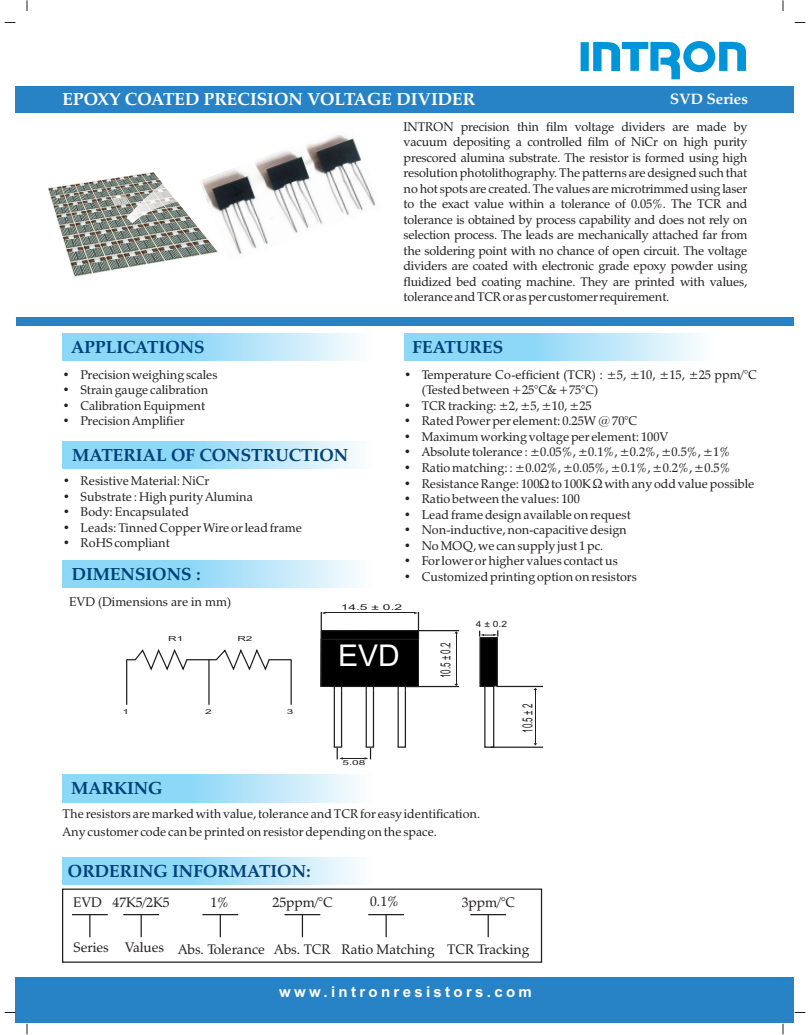
<style>
.page{position:relative;width:810px;height:1035px;background:#fff}
.page>*{position:absolute;margin:0;border:0;box-sizing:border-box;transform-origin:0 0}
.t1{font:30px "Arial";color:#fff}
.t2{font:700 17.5px "Zapf Calligraphic 801 BT";color:#004279}
.t3{font:700 17.5px "Zapf Calligraphic 801 BT";color:#fff}
.t4{font:700 15px "Arial";letter-spacing:.22em;color:#fff}
.t5{font:700 15px "Zapf Calligraphic 801 BT";color:#fff}
.t6{font:13.88px "Arial";color:#231f20;scale:.58 1}
.t7{font:13.75px "Zapf Calligraphic 801 BT";color:#231f20}
.t8{font:12.5px/15.5px "Zapf Calligraphic 801 BT";color:#231f20}
.t9{font:8.62px "Arial";color:#231f20;scale:1.19 1}
.t10{font:8px "Arial";color:#231f20;scale:1.72 1}
.t11{font:6.88px "Arial";color:#231f20;scale:1.72 1}
.s1{font-family:"Book Antiqua";font-size:13.12px}
</style>
<div class="page">
<div style="left:16px;top:977px;width:778px;height:46px;background:#2783c5"></div>
<svg style="left:581px;top:41px;width:165px;height:38px"></svg>
<div style="left:16px;top:317px;width:778px;height:9px;background:#2783c5"></div>
<img style="left:48px;top:176px;width:153px;height:101px">
<img style="left:127px;top:172px;width:74px;height:51px">
<div style="left:16px;top:86px;width:778px;height:26px;background:#2783c5"></div>
<svg style="left:62px;top:888px;width:481px;height:75px"></svg>
<hr style="left:72px;top:914px;width:36px;height:1px;background:#231f20">
<svg style="left:89px;top:915px;width:1px;height:22px"></svg>
<hr style="left:123px;top:914px;width:36px;height:1px;background:#231f20">
<svg style="left:141px;top:915px;width:1px;height:22px"></svg>
<hr style="left:202px;top:914px;width:36px;height:1px;background:#231f20">
<svg style="left:220px;top:915px;width:1px;height:22px"></svg>
<hr style="left:285px;top:914px;width:35px;height:1px;background:#231f20">
<svg style="left:302px;top:915px;width:1px;height:22px"></svg>
<hr style="left:368px;top:914px;width:36px;height:1px;background:#231f20">
<svg style="left:386px;top:915px;width:1px;height:22px"></svg>
<hr style="left:470px;top:914px;width:36px;height:1px;background:#231f20">
<svg style="left:488px;top:915px;width:1px;height:22px"></svg>
<svg style="left:126px;top:649px;width:166px;height:23px"></svg>
<hr style="left:126px;top:660px;width:1px;height:45px;background:#231f20">
<hr style="left:208px;top:660px;width:2px;height:45px;background:#231f20">
<hr style="left:291px;top:660px;width:1px;height:45px;background:#231f20">
<hr style="left:456px;top:633px;width:1px;height:51px;background:#231f20">
<hr style="left:413px;top:630px;width:46px;height:1px;background:#231f20">
<hr style="left:407px;top:686px;width:52px;height:1px;background:#231f20">
<svg style="left:337px;top:748px;width:34px;height:12px"></svg>
<div style="left:398px;top:690px;width:8px;height:58px;border:1px solid #231f20"></div>
<div style="left:366px;top:690px;width:8px;height:58px;border:1px solid #231f20"></div>
<div style="left:334px;top:690px;width:8px;height:58px;border:1px solid #231f20"></div>
<hr style="left:497px;top:686px;width:46px;height:1px;background:#231f20">
<hr style="left:491px;top:747px;width:52px;height:1px;background:#231f20">
<hr style="left:535px;top:690px;width:1px;height:53px;background:#231f20">
<svg style="left:320px;top:612px;width:99px;height:79px"></svg>
<svg style="left:479px;top:630px;width:19px;height:118px"></svg>
<img style="left:201px;top:134px;width:175px;height:121px">
<h2 class="t3" style="left:63px;top:92px;width:414px">EPOXY COATED PRECISION VOLTAGE DIVIDER</h2>
<p class="t5" style="left:670px;top:93px;width:79px">SVD Series</p>
<p class="t8" style="left:404px;top:120px;width:345px;text-align:justify">INTRON precision thin film voltage dividers are made by vacuum depositing a controlled film of NiCr on high purity prescored alumina substrate. The resistor is formed using high resolution photolithography. The patterns are designed such that no hot spots are created. The values are microtrimmed using laser to the exact value within a tolerance of 0.05%. The TCR and tolerance is obtained by process capability and does not rely on selection process. The leads are mechanically attached far from the soldering point with no chance of open circuit. The voltage dividers are coated with electronic grade epoxy powder using fluidized bed coating machine. They are printed with values, toleranceandTCRorasper customerrequirement.</p>
<h2 class="t2" style="left:71px;top:340px;width:135px">APPLICATIONS</h2>
<h2 class="t2" style="left:412px;top:340px;width:92px">FEATURES</h2>
<p class="t8" style="left:63px;top:368px;width:156px">• Precision weighing scales</p>
<p class="t8" style="left:63px;top:383px;width:147px">• Strain gauge calibration</p>
<p class="t8" style="left:63px;top:399px;width:144px">• Calibration Equipment</p>
<p class="t8" style="left:63px;top:414px;width:124px">• Precision Amplifier</p>
<h2 class="t2" style="left:72px;top:448px;width:278px">MATERIAL OF CONSTRUCTION</h2>
<p class="t8" style="left:63px;top:474px;width:148px">• Resistive Material: NiCr</p>
<p class="t8" style="left:63px;top:490px;width:191px">• Substrate : High purity Alumina</p>
<p class="t8" style="left:63px;top:505px;width:128px">• Body: Encapsulated</p>
<p class="t8" style="left:63px;top:521px;width:241px">• Leads: Tinned Copper Wire or lead frame</p>
<p class="t8" style="left:63px;top:536px;width:108px">• RoHS compliant</p>
<h2 class="t2" style="left:72px;top:567px;width:131px">DIMENSIONS :</h2>
<p class="t8" style="left:422px;top:368px;width:337px;text-indent:-18px">• Temperature Co-efficient (TCR) : ±5, ±10, ±15, ±25 ppm/°C (Tested between +25°C&amp; +75°C)</p>
<p class="t8" style="left:404px;top:399px;width:189px">• TCR tracking: ±2, ±5, ±10, ±25</p>
<p class="t8" style="left:404px;top:414px;width:235px">• Rated Power per element: 0.25W @ 70°C</p>
<p class="t8" style="left:404px;top:430px;width:266px">• Maximum working voltage per element: 100V</p>
<p class="t8" style="left:404px;top:445px;width:328px">• Absolute tolerance : ±0.05%, ±0.1%, ±0.2%, ±0.5%, ±1%</p>
<p class="t8" style="left:404px;top:461px;width:328px">• Ratio matching: : ±0.02%, ±0.05%, ±0.1%, ±0.2%, ±0.5%</p>
<p class="t8" style="left:404px;top:477px;width:352px">• Resistance Range: 100<span class="s1">Ù</span>to 100K <span class="s1">Ù</span> with any odd value possible</p>
<p class="t8" style="left:404px;top:492px;width:177px">• Ratio between the values: 100</p>
<p class="t8" style="left:404px;top:508px;width:228px">• Lead frame design available on request</p>
<p class="t8" style="left:404px;top:523px;width:224px">• Non-inductive, non-capacitive design</p>
<p class="t8" style="left:404px;top:539px;width:201px">• No MOQ, we can supply just 1 pc.</p>
<p class="t8" style="left:404px;top:554px;width:215px">• For lower or higher values contact us</p>
<p class="t8" style="left:404px;top:570px;width:234px">• Customized printing option on resistors</p>
<p class="t8" style="left:69px;top:595px;width:164px">EVD (Dimensions are in mm)</p>
<p class="t11" style="left:168px;top:636px;width:10px">R1</p>
<p class="t11" style="left:237px;top:636px;width:10px">R2</p>
<p class="t11" style="left:123px;top:709px;width:5px">1</p>
<p class="t11" style="left:205px;top:709px;width:5px">2</p>
<p class="t11" style="left:287px;top:709px;width:5px">3</p>
<h2 class="t2" style="left:71px;top:781px;width:93px">MARKING</h2>
<p class="t10" style="left:341px;top:604px;width:37px">14.5 ± 0.2</p>
<h1 class="t1" style="left:338px;top:645px;width:63px">EVD</h1>
<p class="t11" style="left:342px;top:760px;width:15px">5.08</p>
<p class="t6" style="left:440px;top:678px;width:63px;rotate:-90deg">10.5 ± 0.2</p>
<p class="t9" style="left:476px;top:621px;width:28px">4 ± 0.2</p>
<p class="t8" style="left:63px;top:807px;width:419px;line-height:17.1px">The resistors are marked with value, tolerance and TCR for easy identification.<br>Any customer code can be printed on resistor depending on the space.</p>
<h2 class="t2" style="left:68px;top:864px;width:244px">ORDERING INFORMATION:</h2>
<p class="t6" style="left:522px;top:733px;width:52px;rotate:-90deg">10.5 ± 2</p>
<p class="t7" style="left:113px;top:897px;width:58px">47K5/2K5</p>
<p class="t7" style="left:211px;top:897px;width:20px">1%</p>
<p class="t7" style="left:273px;top:896px;width:62px">25ppm/°C</p>
<p class="t7" style="left:370px;top:895px;width:30px">0.1%</p>
<p class="t7" style="left:73px;top:897px;width:30px">EVD</p>
<p class="t7" style="left:74px;top:943px;width:363px">Series Values Abs. Tolerance Abs. TCR Ratio Matching</p>
<p class="t7" style="left:462px;top:896px;width:55px">3ppm/°C</p>
<p class="t7" style="left:447px;top:944px;width:84px">TCR Tracking</p>
<p class="t4" style="left:279px;top:986px;width:254px">www.intronresistors.com</p>
</div>
